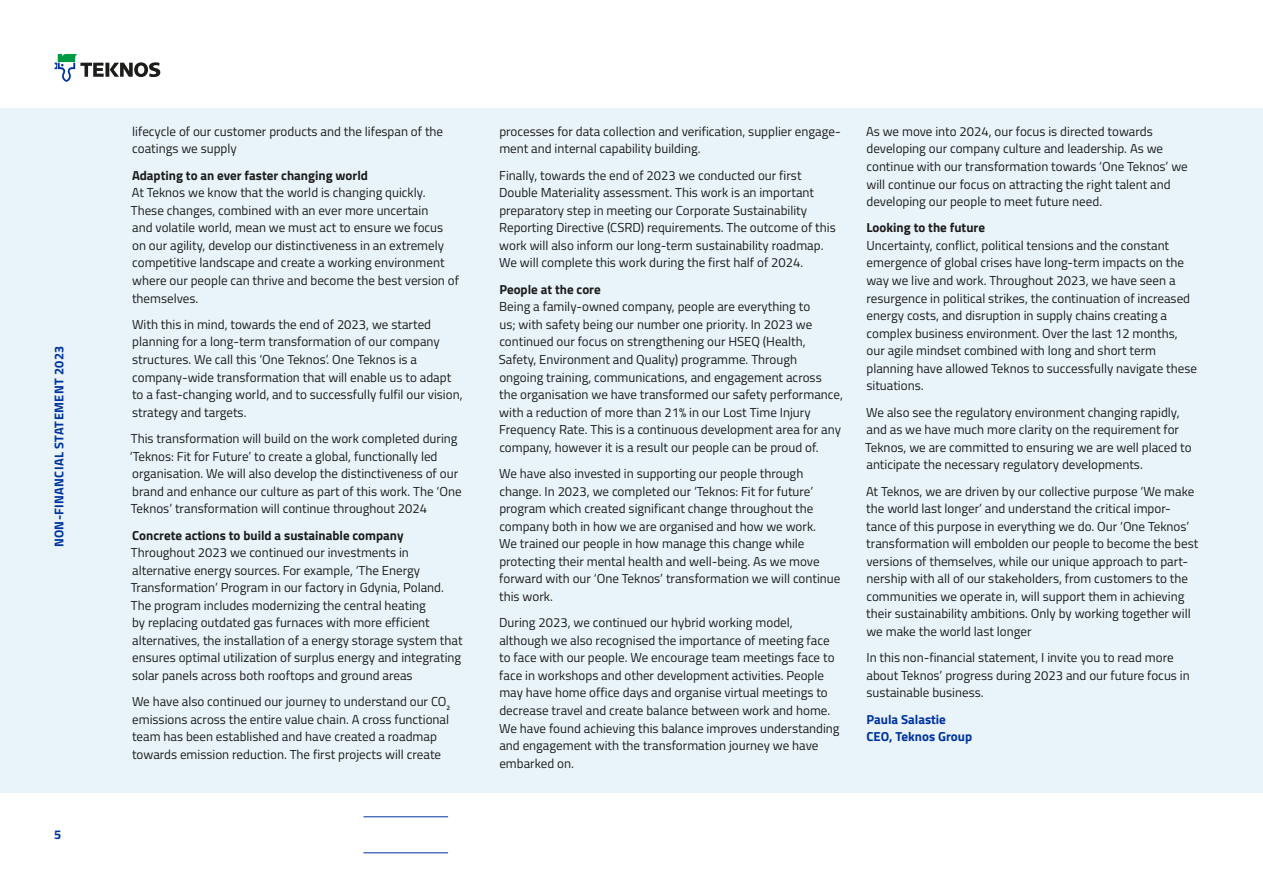
<style>
.page{position:relative;width:1263px;height:893px;background:#fff}
.page>*{position:absolute;margin:0;border:0;box-sizing:border-box;transform-origin:0 0}
.t1{font:13.05px/17.5px "Titillium";color:#1c1c1b}
.t2{font:700 13.05px "Titillium";color:#1c1c1b}
.t3{font:700 13.05px/17.5px "Titillium";color:#0033a0}
.t4{font:700 12.75px "Titillium";letter-spacing:.025em;color:#0033a0}
</style>
<div class="page">
<div style="left:0;top:108px;width:1263px;height:684px;background:#e9f4fa"></div>
<svg style="left:54px;top:54px;width:106px;height:28px"></svg>
<hr style="left:363px;top:816px;width:85px;height:1px;background:#0033a0">
<hr style="left:363px;top:853px;width:85px;height:1px;background:#0033a0">
<p class="t4" style="left:49px;top:547px;width:203px;rotate:-90deg">NON-FINANCIAL STATEMENT 2023</p>
<p class="t4" style="left:54px;top:825px;width:9px">5</p>
<p class="t1" style="left:132px;top:122px;width:312px">lifecycle of our customer products and the lifespan of the coatings we supply</p>
<p class="t2" style="left:132px;top:165px;width:238px">Adapting to an ever faster changing world</p>
<p class="t1" style="left:131px;top:183px;width:330px">At Teknos we know that the world is changing quickly.<br>These changes, combined with an ever more uncertain<br>and volatile world, mean we must act to ensure we focus on our agility, develop our distinctiveness in an extremely competitive landscape and create a working environment where our people can thrive and become the best version of themselves.</p>
<p class="t1" style="left:132px;top:315px;width:332px">With this in mind, towards the end of 2023, we started planning for a long-term transformation of our company structures. We call this ‘One Teknos’. One Teknos is a company-wide transformation that will enable us to adapt to a fast-changing world, and to successfully fulfil our vision, strategy and targets.</p>
<p class="t1" style="left:130px;top:429px;width:333px">This transformation will build on the work completed during ‘Teknos: Fit for Future’ to create a global, functionally led organisation. We will also develop the distinctiveness of our brand and enhance our culture as part of this work. The ‘One Teknos’ transformation will continue throughout 2024</p>
<p class="t2" style="left:132px;top:525px;width:273px">Concrete actions to build a sustainable company</p>
<p class="t1" style="left:131px;top:543px;width:333px">Throughout 2023 we continued our investments in alternative energy sources. For example, ‘The Energy Transformation’ Program in our factory in Gdynia, Poland.<br>The program includes modernizing the central heating<br>by replacing outdated gas furnaces with more efficient alternatives, the installation of a energy storage system that ensures optimal utilization of surplus energy and integrating solar panels across both rooftops and ground areas</p>
<p class="t1" style="left:132px;top:692px;width:320px">We have also continued our journey to understand our CO<sub>2 </sub>emissions across the entire value chain. A cross functional team has been established and have created a roadmap towards emission reduction. The first projects will create</p>
<p class="t1" style="left:499px;top:122px;width:343px">processes for data collection and verification, supplier engage&shy;ment and internal capability building.</p>
<p class="t1" style="left:499px;top:166px;width:338px">Finally, towards the end of 2023 we conducted our first Double Materiality assessment. This work is an important preparatory step in meeting our Corporate Sustainability Reporting Directive (CSRD) requirements. The outcome of this work will also inform our long-term sustainability roadmap.<br>We will complete this work during the first half of 2024.</p>
<p class="t2" style="left:499px;top:279px;width:103px">People at the core</p>
<p class="t1" style="left:499px;top:297px;width:346px">Being a family-owned company, people are everything to<br>us; with safety being our number one priority. In 2023 we continued our focus on strengthening our HSEQ (Health, Safety, Environment and Quality) programme. Through ongoing training, communications, and engagement across<br>the organisation we have transformed our safety performance, with a reduction of more than 21% in our Lost Time Injury Frequency Rate. This is a continuous development area for any company, however it is a result our people can be proud of.</p>
<p class="t1" style="left:499px;top:464px;width:343px">We have also invested in supporting our people through change. In 2023, we completed our ‘Teknos: Fit for future’ program which created significant change throughout the company both in how we are organised and how we work.<br>We trained our people in how manage this change while protecting their mental health and well-being. As we move forward with our ‘One Teknos’ transformation we will continue this work.</p>
<p class="t1" style="left:499px;top:613px;width:342px">During 2023, we continued our hybrid working model, although we also recognised the importance of meeting face to face with our people. We encourage team meetings face to face in workshops and other development activities. People may have home office days and organise virtual meetings to decrease travel and create balance between work and home.<br>We have found achieving this balance improves understanding and engagement with the transformation journey we have embarked on.</p>
<p class="t1" style="left:866px;top:122px;width:323px">As we move into 2024, our focus is directed towards developing our company culture and leadership. As we continue with our transformation towards ‘One Teknos’ we will continue our focus on attracting the right talent and developing our people to meet future need.</p>
<p class="t2" style="left:866px;top:218px;width:120px">Looking to the future</p>
<p class="t1" style="left:866px;top:236px;width:332px">Uncertainty, conflict, political tensions and the constant emergence of global crises have long-term impacts on the way we live and work. Throughout 2023, we have seen a resurgence in political strikes, the continuation of increased energy costs, and disruption in supply chains creating a complex business environment. Over the last 12 months, our agile mindset combined with long and short term planning have allowed Teknos to successfully navigate these situations.</p>
<p class="t1" style="left:865px;top:403px;width:328px">We also see the regulatory environment changing rapidly, and as we have much more clarity on the requirement for Teknos, we are committed to ensuring we are well placed to anticipate the necessary regulatory developments.</p>
<p class="t1" style="left:866px;top:482px;width:334px">At Teknos, we are driven by our collective purpose ‘We make the world last longer’ and understand the critical impor&shy;tance of this purpose in everything we do. Our ‘One Teknos’ transformation will embolden our people to become the best versions of themselves, while our unique approach to part&shy;nership with all of our stakeholders, from customers to the communities we operate in, will support them in achieving their sustainability ambitions. Only by working together will we make the world last longer</p>
<p class="t1" style="left:866px;top:648px;width:325px">In this non-financial statement, I invite you to read more about Teknos’ progress during 2023 and our future focus in sustainable business.</p>
<p class="t3" style="left:866px;top:710px;width:107px">Paula Salastie<br>CEO, Teknos Group</p>
</div>
